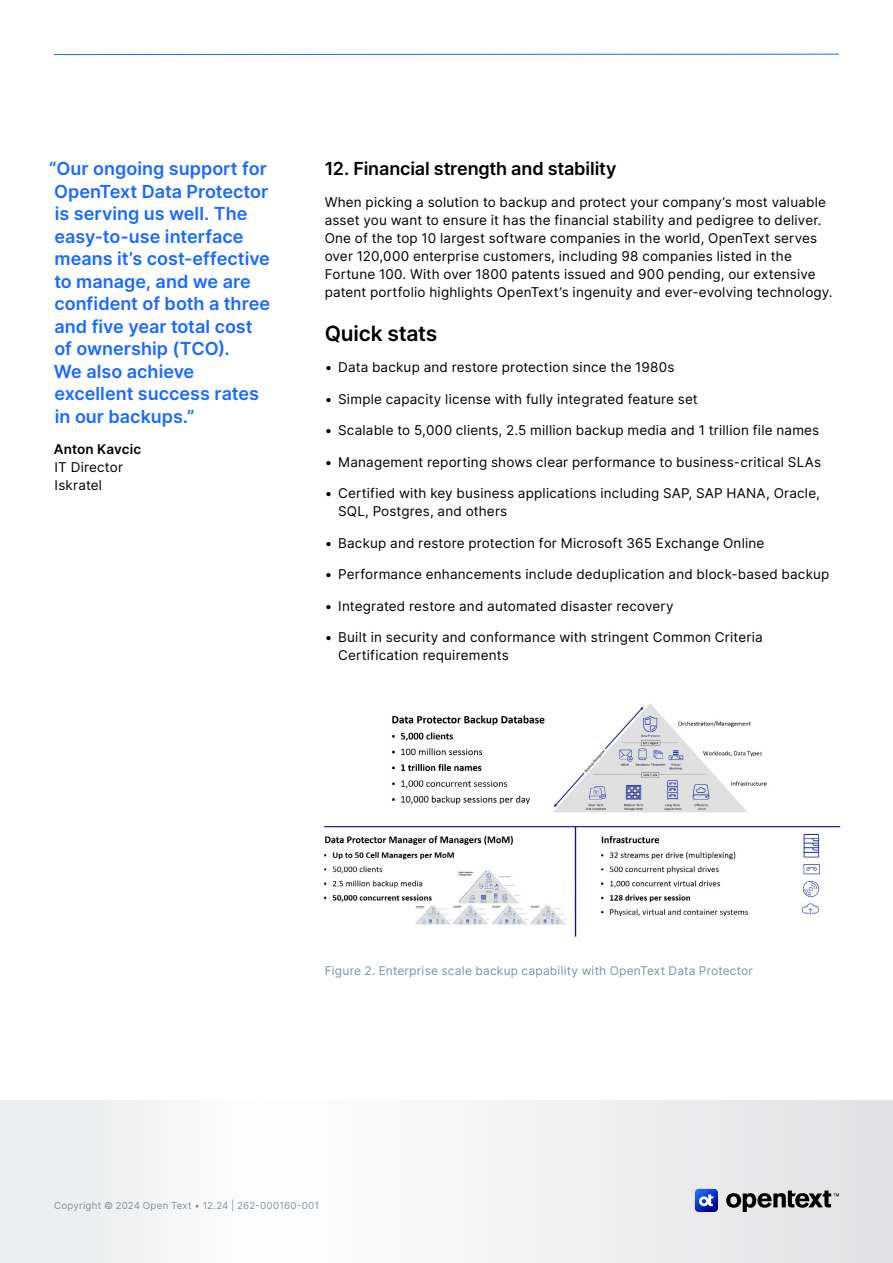
<style>
.page{position:relative;width:893px;height:1263px;background:#fff}
.page>*{position:absolute;margin:0;border:0;box-sizing:border-box;transform-origin:0 0}
.H2_Heading{font:600 21px "Inter";letter-spacing:-.01em;color:#000}
.Pull_Quote{font:600 18px/22.5px "Inter";color:#1a6aff}
.H3_Heading{font:600 18px "Inter";letter-spacing:-.01em;color:#000}
.Body{font:13.5px/18px "Inter";letter-spacing:.015em;color:#000}
.t1{font:12px "Inter";letter-spacing:.02em;color:#7e929f}
.t2{font:9.75px "Inter";letter-spacing:.02em;color:#7e929f}
.s1{font-weight:600}
</style>
<div class="page">
<svg style="left:0;top:1101px;width:893px;height:162px"></svg>
<svg style="left:726px;top:1190px;width:113px;height:22px;background:#8c8c8d"></svg>
<svg style="left:695px;top:1189px;width:23px;height:23px"></svg>
<hr style="left:54px;top:54px;width:785px;height:1px;background:#1a6aff">
<img style="left:324px;top:703px;width:517px;height:234px">
<p class="Pull_Quote" style="left:49px;top:157px;width:223px">“Our ongoing support for<br>OpenText Data Protector is serving us well. The easy-to-use interface means it’s cost-effective to manage, and we are confident of both a three and five year total cost<br>of ownership (TCO).<br>We also achieve excellent success rates in our backups.”</p>
<p class="Body" style="left:54px;top:440px;width:89px"><span class="s1">Anton Kavcic<br></span>IT Director<br>Iskratel</p>
<h3 class="H3_Heading" style="left:325px;top:155px;width:293px">12. Financial strength and stability</h3>
<p class="Body" style="left:325px;top:192px;width:509px">When picking a solution to backup and protect your company’s most valuable asset you want to ensure it has the financial stability and pedigree to deliver.<br>One of the top 10 largest software companies in the world, OpenText serves over 120,000 enterprise customers, including 98 companies listed in the Fortune 100. With over 1800 patents issued and 900 pending, our extensive patent portfolio highlights OpenText’s ingenuity and ever-evolving technology.</p>
<h2 class="H2_Heading" style="left:325px;top:318px;width:114px">Quick stats</h2>
<p class="Body" style="left:325px;top:358px;width:351px">• Data backup and restore protection since the 1980s</p>
<p class="Body" style="left:325px;top:390px;width:375px">• Simple capacity license with fully integrated feature set</p>
<p class="Body" style="left:325px;top:421px;width:496px">• Scalable to 5,000 clients, 2.5 million backup media and 1 trillion file names</p>
<p class="Body" style="left:325px;top:453px;width:498px">• Management reporting shows clear performance to business-critical SLAs</p>
<p class="Body" style="left:338px;top:484px;width:483px;text-indent:-14px">• Certified with key business applications including SAP, SAP HANA, Oracle,<br>SQL, Postgres, and others</p>
<p class="Body" style="left:325px;top:534px;width:441px">• Backup and restore protection for Microsoft 365 Exchange Online</p>
<p class="Body" style="left:325px;top:565px;width:506px">• Performance enhancements include deduplication and block-based backup</p>
<p class="Body" style="left:325px;top:597px;width:350px">• Integrated restore and automated disaster recovery</p>
<p class="Body" style="left:338px;top:628px;width:426px;text-indent:-14px">• Built in security and conformance with stringent Common Criteria<br>Certification requirements</p>
<p class="t1" style="left:325px;top:962px;width:430px">Figure 2. Enterprise scale backup capability with OpenText Data Protector</p>
<p class="t2" style="left:54px;top:1198px;width:267px">Copyright © 2024 Open Text • 12.24 | 262-000160-001</p>
</div>
